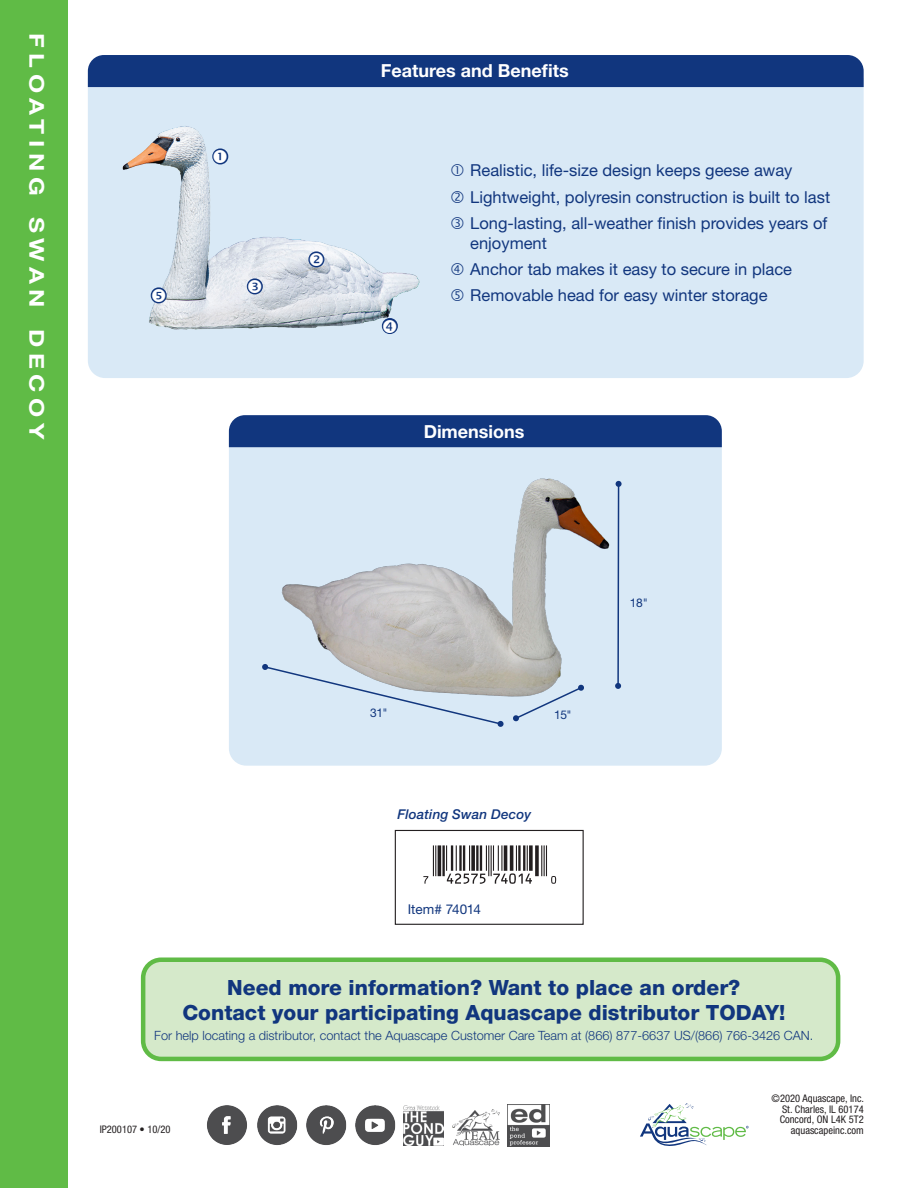
<style>
.page{position:relative;width:918px;height:1188px;background:#fff}
.page>*{position:absolute;margin:0;border:0;box-sizing:border-box;transform-origin:0 0}
.t1{font:800 21px/25.5px "Helvetica Neue LT Std";color:#11367e;text-align:center}
.t2{font:700 20.4px "Helvetica Neue LT Std";letter-spacing:.23em;color:#fff;scale:1.21 1}
.t3{font:700 18px "Helvetica Neue LT Std";color:#fff}
.t4{font:16.5px/19.8px "Helvetica Neue LT Std";color:#11367e}
.t5{font:italic 500 13.5px "Helvetica Neue LT Std";letter-spacing:.01em;color:#11367e}
.t6{font:13.5px "Helvetica Neue LT Std";letter-spacing:-.005em;color:#11367e}
.t7{font:300 12.75px "Helvetica Neue LT Std";color:#11367e}
.t8{font:12px "Helvetica Neue LT Std";color:#11367e}
.t9{font:condensed 10.5px/10.5px "Helvetica Neue LT Std";color:#231f20;text-align:justify}
</style>
<div class="page">
<div style="left:0;top:0;width:68px;height:1188px;background:#60bb46"></div>
<hr style="left:546px;top:845px;width:1px;height:31px;background:#231f20">
<hr style="left:544px;top:845px;width:1px;height:31px;background:#231f20">
<hr style="left:541px;top:845px;width:1px;height:31px;background:#231f20">
<svg style="left:535px;top:845px;width:4px;height:31px"></svg>
<svg style="left:532px;top:845px;width:1px;height:26px"></svg>
<hr style="left:491px;top:845px;width:1px;height:31px;background:#231f20">
<hr style="left:488px;top:845px;width:1px;height:31px;background:#231f20">
<hr style="left:442px;top:845px;width:3px;height:31px;background:#231f20">
<hr style="left:438px;top:845px;width:3px;height:31px;background:#231f20">
<hr style="left:435px;top:845px;width:1px;height:31px;background:#231f20">
<hr style="left:433px;top:845px;width:1px;height:31px;background:#231f20">
<svg style="left:446px;top:845px;width:41px;height:39px"></svg>
<svg style="left:493px;top:845px;width:39px;height:39px"></svg>
<svg style="left:551px;top:876px;width:5px;height:8px"></svg>
<svg style="left:423px;top:876px;width:5px;height:8px"></svg>
<div style="left:88px;top:87px;width:776px;height:291px;background:#d9e9f6"></div>
<div style="left:88px;top:55px;width:776px;height:32px;background:#11367e"></div>
<img style="left:112px;top:123px;width:320px;height:219px">
<div style="left:229px;top:447px;width:493px;height:319px;background:#d9e9f6"></div>
<div style="left:229px;top:415px;width:493px;height:32px;background:#11367e"></div>
<img style="left:263px;top:438px;width:367px;height:275px">
<div style="left:395px;top:830px;width:189px;height:95px;border:1px solid #231f20"></div>
<svg style="left:640px;top:1103px;width:109px;height:43px"></svg>
<img style="left:207px;top:1105px;width:40px;height:40px">
<img style="left:257px;top:1105px;width:40px;height:40px">
<img style="left:306px;top:1105px;width:40px;height:40px">
<img style="left:355px;top:1105px;width:40px;height:40px">
<img style="left:403px;top:1105px;width:41px;height:40px">
<img style="left:452px;top:1110px;width:47px;height:36px">
<img style="left:508px;top:1104px;width:42px;height:42px">
<div style="left:143px;top:960px;width:695px;height:99px;background:#d5e9ca;border-radius:18px"></div>
<div style="left:141px;top:958px;width:699px;height:103px;border:4px solid #60bb46;border-radius:18px"></div>
<svg style="left:262px;top:664px;width:240px;height:62px;background:#cad6df"></svg>
<div style="left:497px;top:721px;width:7px;height:6px;background:#11367e;border-radius:3px"></div>
<svg style="left:513px;top:684px;width:71px;height:38px;background:#c6d5e2"></svg>
<svg style="left:615px;top:481px;width:7px;height:208px"></svg>
<svg style="left:451px;top:164px;width:30px;height:13px"></svg>
<svg style="left:451px;top:191px;width:30px;height:13px"></svg>
<svg style="left:451px;top:217px;width:30px;height:13px"></svg>
<svg style="left:451px;top:263px;width:30px;height:13px"></svg>
<svg style="left:451px;top:289px;width:30px;height:13px"></svg>
<svg style="left:214px;top:150px;width:13px;height:13px"></svg>
<svg style="left:310px;top:253px;width:13px;height:13px"></svg>
<svg style="left:248px;top:280px;width:13px;height:13px"></svg>
<svg style="left:383px;top:319px;width:13px;height:14px"></svg>
<svg style="left:152px;top:289px;width:13px;height:13px"></svg>
<p class="t2" style="left:49px;top:33px;width:338px;rotate:90deg">floating swan decoy</p>
<p class="t3" style="left:381px;top:60px;width:190px">Features and Benefits</p>
<p class="t4" style="left:470px;top:160px;width:324px">Realistic, life-size design keeps geese away</p>
<p class="t4" style="left:470px;top:187px;width:361px">Lightweight, polyresin construction is built to last</p>
<p class="t4" style="left:470px;top:213px;width:359px">Long-lasting, all-weather finish provides years of enjoyment</p>
<p class="t4" style="left:470px;top:259px;width:323px">Anchor tab makes it easy to secure in place</p>
<p class="t4" style="left:470px;top:285px;width:299px">Removable head for easy winter storage</p>
<p class="t3" style="left:424px;top:420px;width:102px">Dimensions</p>
<p class="t8" style="left:370px;top:706px;width:19px">31"</p>
<p class="t8" style="left:554px;top:708px;width:19px">15"</p>
<p class="t5" style="left:397px;top:806px;width:135px">Floating Swan Decoy</p>
<p class="t6" style="left:408px;top:901px;width:75px">Item# 74014</p>
<p class="t8" style="left:630px;top:596px;width:19px">18"</p>
<p class="t1" style="left:182px;top:974px;width:604px">Need more information? Want to place an order?<br>Contact your participating Aquascape distributor TODAY!</p>
<p class="t7" style="left:154px;top:1027px;width:661px">For help locating a distributor, contact the Aquascape Customer Care Team at (866) 877-6637 US/(866) 766-3426 CAN.</p>
<p class="t9" style="left:780px;top:1093px;width:86px;text-indent:-8px">©2020 Aquascape, Inc.<br>St. Charles, IL 60174<br>Concord, ON L4K 5T2</p>
<p class="t9" style="left:100px;top:1124px;width:72px">IP200107 • 10/20</p>
<p class="t9" style="left:791px;top:1125px;width:74px">aquascapeinc.com</p>
</div>
